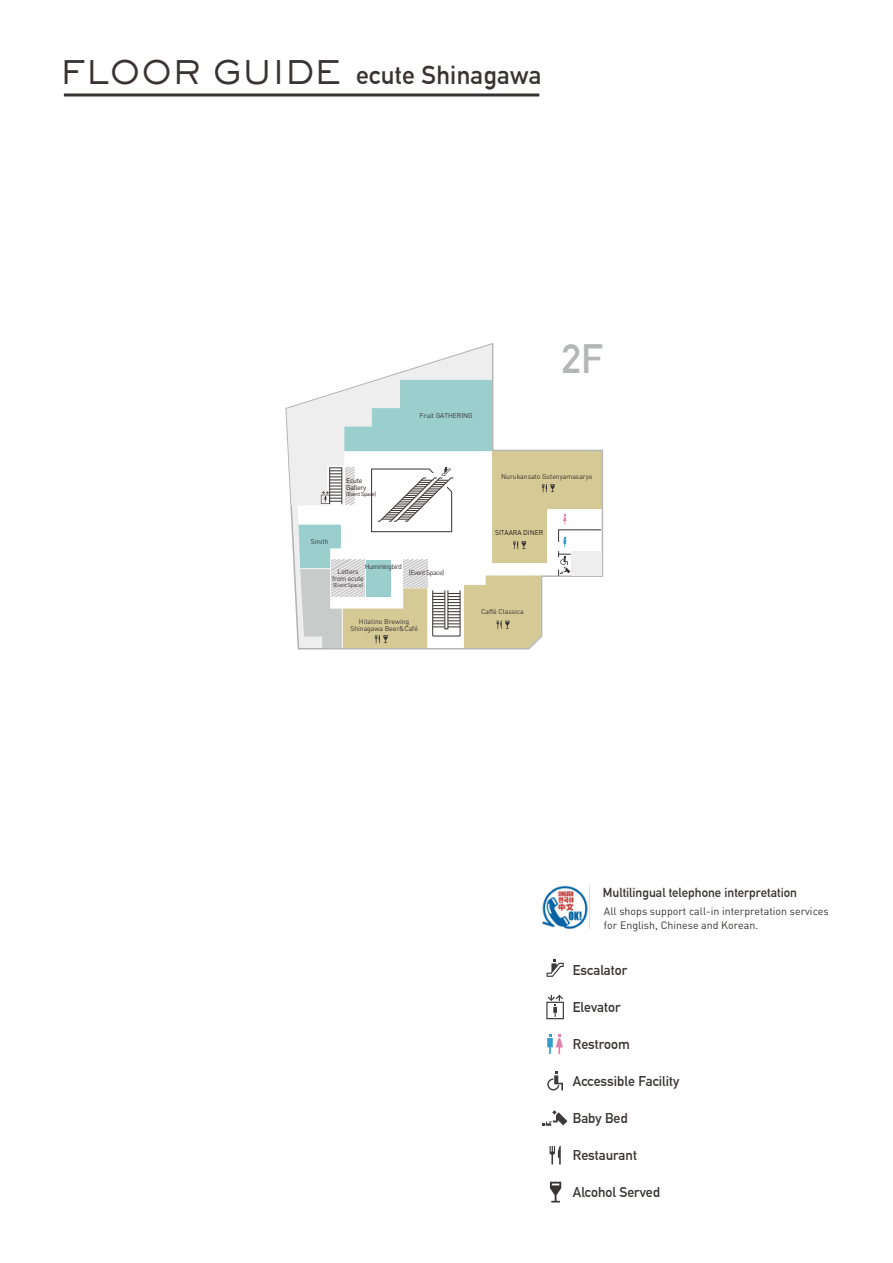
<style>
.page{position:relative;width:893px;height:1263px;background:#fff}
.page>*{position:absolute;margin:0;border:0;box-sizing:border-box;transform-origin:0 0}
.t1{font:700 40.2px "DIN Alternate";color:#b5b6b6}
.t2{font:700 25.5px "DIN Alternate";letter-spacing:.01em;color:#393332}
.t3{font:700 13.95px "DIN Alternate";color:#393332}
.t4{font:700 12.75px "DIN Alternate";color:#393332}
.t5{font:10.65px/13.8px "DINOT";color:#393332}
.t6{font:6.9px/7.1px "DINOT";letter-spacing:-.01em;color:#393332;text-align:center}
.t7{font:6.9px "DINOT";letter-spacing:-.075em;color:#393332}
.t8{font:6.9px "DINOT";letter-spacing:-.01em;color:#221815}
.t9{font:6.9px/6.9px "DINOT";letter-spacing:-.05em;color:#221815}
.t10{font:5.55px "DINOT";letter-spacing:-.05em;color:#393332}
.t11{font:5.55px "DINOT";letter-spacing:-.05em;color:#221815}
.s1{font-family:"Sackers Gothic Medium AT";font-weight:400;font-size:31.95px}
</style>
<div class="page">
<div style="left:571px;top:551px;width:31px;height:24px;background:#efeeef"></div>
<svg style="left:286px;top:344px;width:315px;height:304px"></svg>
<hr style="left:64px;top:93px;width:475px;height:3px;background:#393332">
<svg style="left:547px;top:959px;width:17px;height:18px"></svg>
<svg style="left:546px;top:995px;width:18px;height:24px"></svg>
<svg style="left:547px;top:1034px;width:16px;height:20px"></svg>
<svg style="left:543px;top:1110px;width:24px;height:16px"></svg>
<svg style="left:547px;top:1071px;width:16px;height:19px"></svg>
<svg style="left:549px;top:1146px;width:12px;height:18px"></svg>
<img style="left:542px;top:886px;width:46px;height:43px">
<svg style="left:550px;top:1182px;width:11px;height:20px"></svg>
<h2 class="t2" style="left:60px;top:56px;width:483px"><span class="s1">FLOOR GUIDE</span> ecute Shinagawa</h2>
<p class="t6" style="left:420px;top:411px;width:55px">Fruit GATHERING</p>
<h1 class="t1" style="left:562px;top:328px;width:42px">2F</h1>
<p class="t9" style="left:346px;top:477px;width:21px">Ecute<br>Gallery</p>
<p class="t11" style="left:346px;top:490px;width:31px">(Event Space)</p>
<p class="t6" style="left:311px;top:538px;width:19px">Smith</p>
<p class="t7" style="left:365px;top:562px;width:39px">Hummingbird</p>
<p class="t6" style="left:332px;top:568px;width:33px">Letters from ecute</p>
<p class="t10" style="left:333px;top:581px;width:31px">(Event Space)</p>
<p class="t7" style="left:409px;top:568px;width:37px">(Event Space)</p>
<p class="t6" style="left:350px;top:617px;width:69px">Hitatino Brewing<br>Shinagawa Beer&amp;Café</p>
<p class="t6" style="left:501px;top:473px;width:93px">Nurukansato Gotenyamasaryo</p>
<p class="t8" style="left:495px;top:528px;width:50px">SITAARA DINER</p>
<p class="t6" style="left:481px;top:608px;width:44px">Caffé Classica</p>
<h3 class="t4" style="left:603px;top:883px;width:196px">Multilingual telephone interpretation</h3>
<h3 class="t5" style="left:604px;top:904px;width:226px">All shops support call-in interpretation services for English, Chinese and Korean.</h3>
<h3 class="t3" style="left:573px;top:959px;width:56px">Escalator</h3>
<h3 class="t3" style="left:573px;top:996px;width:49px">Elevator</h3>
<h3 class="t3" style="left:573px;top:1033px;width:59px">Restroom</h3>
<h3 class="t3" style="left:573px;top:1070px;width:108px">Accessible Facility</h3>
<h3 class="t3" style="left:573px;top:1107px;width:56px">Baby Bed</h3>
<h3 class="t3" style="left:573px;top:1144px;width:65px">Restaurant</h3>
<h3 class="t3" style="left:573px;top:1181px;width:89px">Alcohol Served</h3>
</div>
